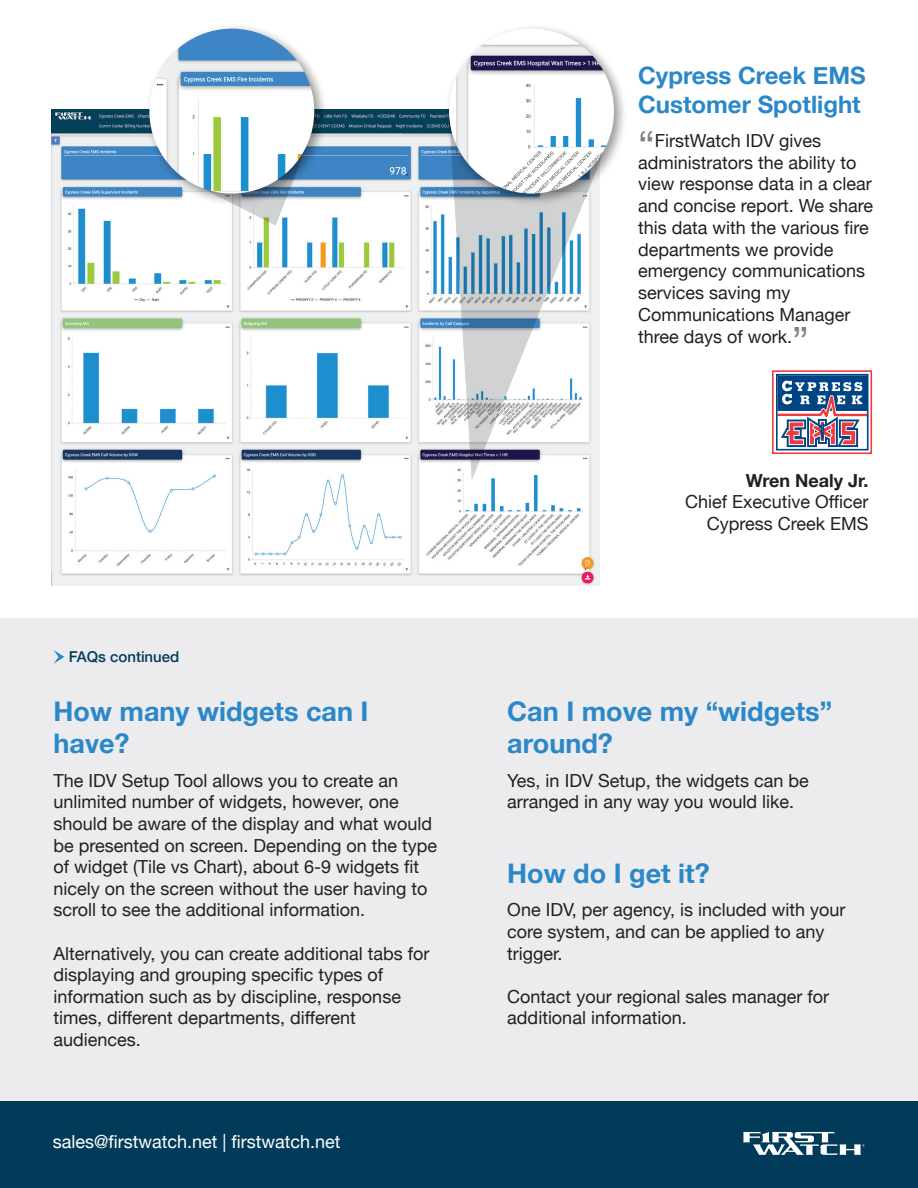
<style>
.page{position:relative;width:918px;height:1188px;background:#fff}
.page>*{position:absolute;margin:0;border:0;box-sizing:border-box;transform-origin:0 0}
.t1{font:700 27px/32.4px "Helvetica Neue";color:#2a88c9}
.t2{font:700 24px/28.8px "Helvetica Neue";color:#2a88c9}
.t3{font:18px/21.6px "Helvetica Neue";color:#231f20}
.t4{font:18px "Helvetica Neue";color:#fff}
.t5{font:700 18px "Helvetica Neue";color:#231f20}
.t6{font:500 15px "Helvetica Neue";color:#023b5a}
.s1{font-size:39px;color:#808285}
</style>
<div class="page">
<div style="left:0;top:618px;width:918px;height:570px;background:#ececee"></div>
<div style="left:0;top:1102px;width:918px;height:86px;background:#023b5a"></div>
<svg style="left:743px;top:1132px;width:121px;height:23px"></svg>
<img style="left:51px;top:276px;width:549px;height:388px">
<img style="left:51px;top:26px;width:573px;height:250px">
<img style="left:449px;top:29px;width:165px;height:165px;border-radius:82px">
<svg style="left:779px;top:377px;width:87px;height:70px"></svg>
<div style="left:772px;top:370px;width:100px;height:84px;border:2px solid #ee3a41"></div>
<div style="left:776px;top:374px;width:93px;height:76px;border:2px solid #004583"></div>
<p class="t6" style="left:69px;top:644px;width:112px">FAQs continued</p>
<h1 class="t1" style="left:54px;top:696px;width:316px">How many widgets can I have?</h1>
<p class="t3" style="left:54px;top:771px;width:385px">The IDV Setup Tool allows you to create an unlimited number of widgets, however, one should be aware of the display and what would be presented on screen. Depending on the type of widget (Tile vs Chart), about 6-9 widgets fit nicely on the screen without the user having to scroll to see the additional information.</p>
<p class="t3" style="left:54px;top:943px;width:378px">Alternatively, you can create additional tabs for displaying and grouping specific types of information such as by discipline, response times, different departments, different audiences.</p>
<p class="t4" style="left:53px;top:1128px;width:289px">sales@firstwatch.net | firstwatch.net</p>
<h2 class="t2" style="left:638px;top:62px;width:229px">Cypress Creek EMS<br>Customer Spotlight</h2>
<p class="t3" style="left:638px;top:131px;width:237px"><span class="s1">“</span>FirstWatch IDV gives administrators the ability to view response data in a clear and concise report. We share this data with the various fire departments we provide emergency communications services saving my<br>Communications Manager three days of work.<span class="s1">”</span></p>
<p class="t5" style="left:746px;top:466px;width:124px">Wren Nealy Jr.</p>
<p class="t3" style="left:685px;top:492px;width:185px;text-align:right">Chief Executive Officer<br>Cypress Creek EMS</p>
<h1 class="t1" style="left:507px;top:696px;width:326px">Can I move my “widgets” around?</h1>
<p class="t3" style="left:507px;top:770px;width:303px">Yes, in IDV Setup, the widgets can be arranged in any way you would like.</p>
<h1 class="t1" style="left:507px;top:858px;width:204px">How do I get it?</h1>
<p class="t3" style="left:507px;top:900px;width:340px">One IDV, per agency, is included with your core system, and can be applied to any trigger.</p>
<p class="t3" style="left:507px;top:987px;width:323px">Contact your regional sales manager for additional information.</p>
</div>
